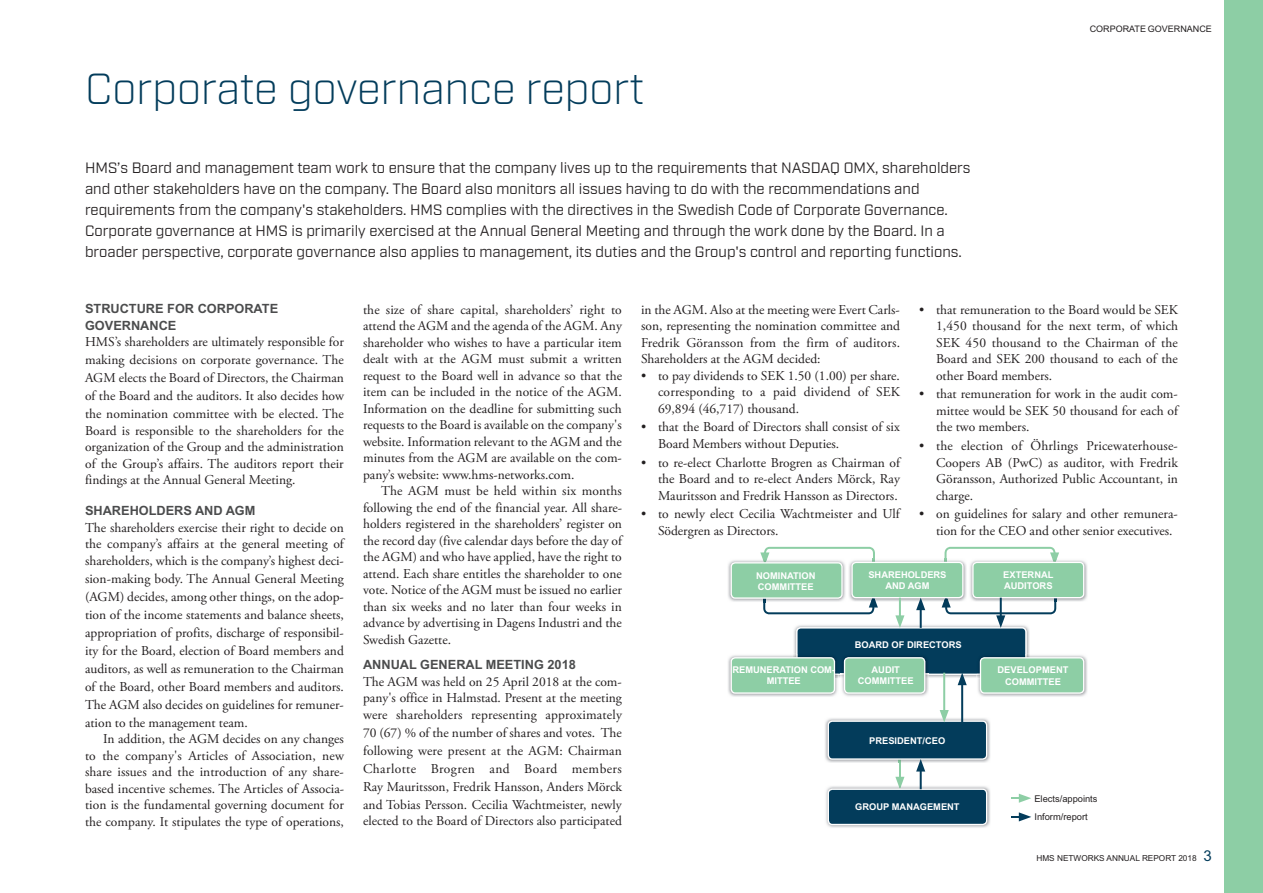
<style>
.page{position:relative;width:1263px;height:893px;background:#fff}
.page>*{position:absolute;margin:0;border:0;box-sizing:border-box;transform-origin:0 0}
.t1{font:300 43.5px "Industry";color:#033c5b}
.t2{font:15px/21px "Industry";color:#231f20}
.t3{font:13.5px/16.5px "Adobe Garamond Pro";color:#231f20;text-align:justify}
.t4{font:700 12.75px/16.5px "Arial MT Std";color:#4b4c4d}
.t5{font:700 9.3px/11.1px "Arial MT Std";color:#fff;text-align:center}
.t6{font:9.3px/18.6px "Arial MT Std";color:#231f20}
.t7{font:9px "Arial MT Std";color:#231f20}
.t8{font:8.25px "Arial MT Std";color:#231f20}
.s1{font-size:15px;color:#033c5b}
</style>
<div class="page">
<hr style="left:899px;top:759px;width:2px;height:21px;background:#8dcea5">
<svg style="left:1011px;top:812px;width:20px;height:9px"></svg>
<svg style="left:1011px;top:794px;width:20px;height:9px"></svg>
<img style="left:728px;top:560px;width:118px;height:42px">
<div style="left:731px;top:563px;width:111px;height:35px;background:#8dcea5;border-radius:4px"></div>
<div style="left:730px;top:562px;width:113px;height:37px;border:1px solid #fff;border-radius:4px"></div>
<img style="left:970px;top:560px;width:117px;height:42px">
<div style="left:973px;top:562px;width:111px;height:36px;background:#8dcea5;border-radius:4px"></div>
<div style="left:972px;top:562px;width:112px;height:36px;border:1px solid #fff;border-radius:4px"></div>
<img style="left:849px;top:560px;width:118px;height:35px">
<svg style="left:760px;top:547px;width:115px;height:19px"></svg>
<svg style="left:944px;top:547px;width:115px;height:19px"></svg>
<div style="left:852px;top:562px;width:111px;height:36px;background:#8dcea5;border-radius:4px"></div>
<div style="left:851px;top:562px;width:112px;height:36px;border:1px solid #fff;border-radius:4px"></div>
<img style="left:728px;top:655px;width:110px;height:42px">
<div style="left:731px;top:658px;width:103px;height:35px;background:#8dcea5;border-radius:4px"></div>
<div style="left:730px;top:657px;width:105px;height:37px;border:1px solid #fff;border-radius:4px"></div>
<img style="left:842px;top:685px;width:87px;height:12px">
<div style="left:844px;top:658px;width:81px;height:35px;background:#8dcea5;border-radius:4px"></div>
<div style="left:844px;top:657px;width:81px;height:37px;border:1px solid #fff;border-radius:4px"></div>
<img style="left:978px;top:655px;width:109px;height:42px">
<div style="left:980px;top:658px;width:104px;height:35px;background:#8dcea5;border-radius:4px"></div>
<div style="left:980px;top:657px;width:104px;height:37px;border:1px solid #fff;border-radius:4px"></div>
<img style="left:825px;top:717px;width:165px;height:46px">
<div style="left:828px;top:721px;width:159px;height:38px;background:#033c5b;border-radius:4px"></div>
<div style="left:828px;top:720px;width:159px;height:40px;border:1px solid #fff;border-radius:4px"></div>
<img style="left:826px;top:785px;width:164px;height:43px">
<svg style="left:895px;top:777px;width:9px;height:12px"></svg>
<div style="left:828px;top:789px;width:159px;height:35px;background:#033c5b;border-radius:4px"></div>
<div style="left:828px;top:789px;width:159px;height:36px;border:1px solid #fff;border-radius:4px"></div>
<hr style="left:920px;top:768px;width:2px;height:21px;background:#033c5b">
<svg style="left:916px;top:759px;width:9px;height:12px"></svg>
<hr style="left:961px;top:682px;width:2px;height:41px;background:#033c5b">
<svg style="left:763px;top:595px;width:293px;height:90px"></svg>
<hr style="left:943px;top:673px;width:2px;height:41px;background:#8dcea5">
<svg style="left:940px;top:710px;width:9px;height:12px"></svg>
<div style="left:1225px;top:0;width:38px;height:893px;background:#8dcea5"></div>
<h1 class="t1" style="left:85px;top:63px;width:561px">Corporate governance report</h1>
<p class="t2" style="left:85px;top:157px;width:887px">HMS’s Board and management team work to ensure that the company lives up to the requirements that NASDAQ OMX, shareholders and other stakeholders have on the company. The Board also monitors all issues having to do with the recommendations and requirements from the company's stakeholders. HMS complies with the directives in the Swedish Code of Corporate Governance.<br>Corporate governance at HMS is primarily exercised at the Annual General Meeting and through the work done by the Board. In a broader perspective, corporate governance also applies to management, its duties and the Group's control and reporting functions.</p>
<p class="t7" style="left:1090px;top:24px;width:124px">CORPORATE GOVERNANCE</p>
<p class="t4" style="left:85px;top:300px;width:195px">STRUCTURE FOR CORPORATE<br>GOVERNANCE</p>
<p class="t3" style="left:85px;top:333px;width:260px;line-height:18px">HMS’s shareholders are ultimately responsible for making decisions on corporate governance. The AGM elects the Board of Directors, the Chairman of the Board and the auditors. It also decides how the nomination committee with be elected. The</p>
<p class="t3" style="left:85px;top:423px;width:260px">Board is responsible to the shareholders for the organization of the Group and the administration of the Group’s affairs. The auditors report their findings at the Annual General Meeting.</p>
<p class="t4" style="left:85px;top:502px;width:172px">SHAREHOLDERS AND AGM</p>
<p class="t3" style="left:85px;top:519px;width:260px">The shareholders exercise their right to decide on the company’s affairs at the general meeting of shareholders, which is the company’s highest deci-</p>
<p class="t3" style="left:85px;top:570px;width:260px;line-height:18px">sion-making body. The Annual General Meeting (AGM) decides, among other things, on the adop&shy;tion of the income statements and balance sheets, appropriation of profits, discharge of responsibil&shy;ity for the Board, election of Board members and auditors, as well as remuneration to the Chairman of the Board, other Board members and auditors.<br>The AGM also decides on guidelines for remuner&shy;ation to the management team.</p>
<p class="t3" style="left:85px;top:731px;width:261px;text-indent:18px">In addition, the AGM decides on any changes to the company's Articles of Association, new share issues and the introduction of any share&shy;based incentive schemes. The Articles of Associa&shy;tion is the fundamental governing document for the company. It stipulates the type of operations,</p>
<p class="t3" style="left:363px;top:302px;width:260px">the size of share capital, shareholders’ right to attend the AGM and the agenda of the AGM. Any shareholder who wishes to have a particular item dealt with at the AGM must submit a written request to the Board well in advance so that the item can be included in the notice of the AGM.<br>Information on the deadline for submitting such requests to the Board is available on the company's website. Information relevant to the AGM and the minutes from the AGM are available on the com&shy;pany’s website: www.hms-networks.com.</p>
<p class="t3" style="left:363px;top:483px;width:260px;text-indent:18px">The AGM must be held within six months following the end of the financial year. All share&shy;holders registered in the shareholders’ register on the record day (five calendar days before the day of the AGM) and who have applied, have the right to attend. Each share entitles the shareholder to one vote. Notice of the AGM must be issued no earlier than six weeks and no later than four weeks in advance by advertising in Dagens Industri and the Swedish Gazette.</p>
<p class="t4" style="left:363px;top:656px;width:214px">ANNUAL GENERAL MEETING 2018</p>
<p class="t3" style="left:363px;top:674px;width:260px">The AGM was held on 25 April 2018 at the com&shy;pany's office in Halmstad. Present at the meeting were shareholders representing approximately</p>
<p class="t3" style="left:363px;top:724px;width:260px;line-height:18px">70 (67) % of the number of shares and votes. The following were present at the AGM: Chairman Charlotte Brogren and Board members Ray Mauritsson, Fredrik Hansson, Anders Mörck and Tobias Persson. Cecilia Wachtmeister, newly</p>
<p class="t3" style="left:363px;top:813px;width:260px">elected to the Board of Directors also participated</p>
<p class="t3" style="left:641px;top:302px;width:261px">in the AGM. Also at the meeting were Evert Carls&shy;son, representing the nomination committee and Fredrik Göransson from the firm of auditors.<br>Shareholders at the AGM decided:</p>
<p class="t3" style="left:658px;top:368px;width:243px;text-indent:-17px">• to pay dividends to SEK 1.50 (1.00) per share. corresponding to a paid dividend of SEK 69,894 (46,717) thousand.</p>
<p class="t3" style="left:658px;top:419px;width:243px;text-indent:-17px">• that the Board of Directors shall consist of six<br>Board Members without Deputies.</p>
<p class="t3" style="left:658px;top:454px;width:243px;text-indent:-17px">• to re-elect Charlotte Brogren as Chairman of the Board and to re-elect Anders Mörck, Ray Mauritsson and Fredrik Hansson as Directors.</p>
<p class="t3" style="left:658px;top:506px;width:243px;text-indent:-17px">• to newly elect Cecilia Wachtmeister and Ulf<br>Södergren as Directors.</p>
<p class="t3" style="left:936px;top:302px;width:243px;text-indent:-17px">• that remuneration to the Board would be SEK 1,450 thousand for the next term, of which SEK 450 thousand to the Chairman of the Board and SEK 200 thousand to each of the other Board members.</p>
<p class="t3" style="left:936px;top:386px;width:243px;text-indent:-17px">• that remuneration for work in the audit com&shy;mittee would be SEK 50 thousand for each of the two members.</p>
<p class="t3" style="left:936px;top:438px;width:243px;text-indent:-17px">• the election of Öhrlings Pricewaterhouse-Coopers AB (PwC) as auditor, with Fredrik Göransson, Authorized Public Accountant, in charge.</p>
<p class="t3" style="left:936px;top:506px;width:243px;text-indent:-17px">• on guidelines for salary and other remunera&shy;tion for the CEO and other senior executives.</p>
<p class="t5" style="left:756px;top:570px;width:61px;text-align:left">NOMINATION<br>COMMITTEE</p>
<p class="t5" style="left:868px;top:569px;width:80px">SHAREHOLDERS<br>AND AGM</p>
<p class="t5" style="left:855px;top:639px;width:108px">BOARD OF DIRECTORS</p>
<p class="t5" style="left:1003px;top:569px;width:52px;text-align:left">EXTERNAL<br>AUDITORS</p>
<p class="t5" style="left:732px;top:664px;width:104px">REMUNERATION COM-<br>MITTEE</p>
<p class="t5" style="left:858px;top:664px;width:57px">AUDIT<br>COMMITTEE</p>
<p class="t5" style="left:997px;top:664px;width:72px">DEVELOPMENT<br>COMMITTEE</p>
<p class="t5" style="left:869px;top:735px;width:78px">PRESIDENT/CEO</p>
<p class="t5" style="left:855px;top:801px;width:106px">GROUP MANAGEMENT</p>
<p class="t6" style="left:1034px;top:789px;width:65px">Elects/appoints<br>Inform/report</p>
<p class="t8" style="left:1036px;top:854px;width:177px">HMS NETWORKS ANNUAL REPORT 2018 <span class="s1">3</span></p>
</div>
